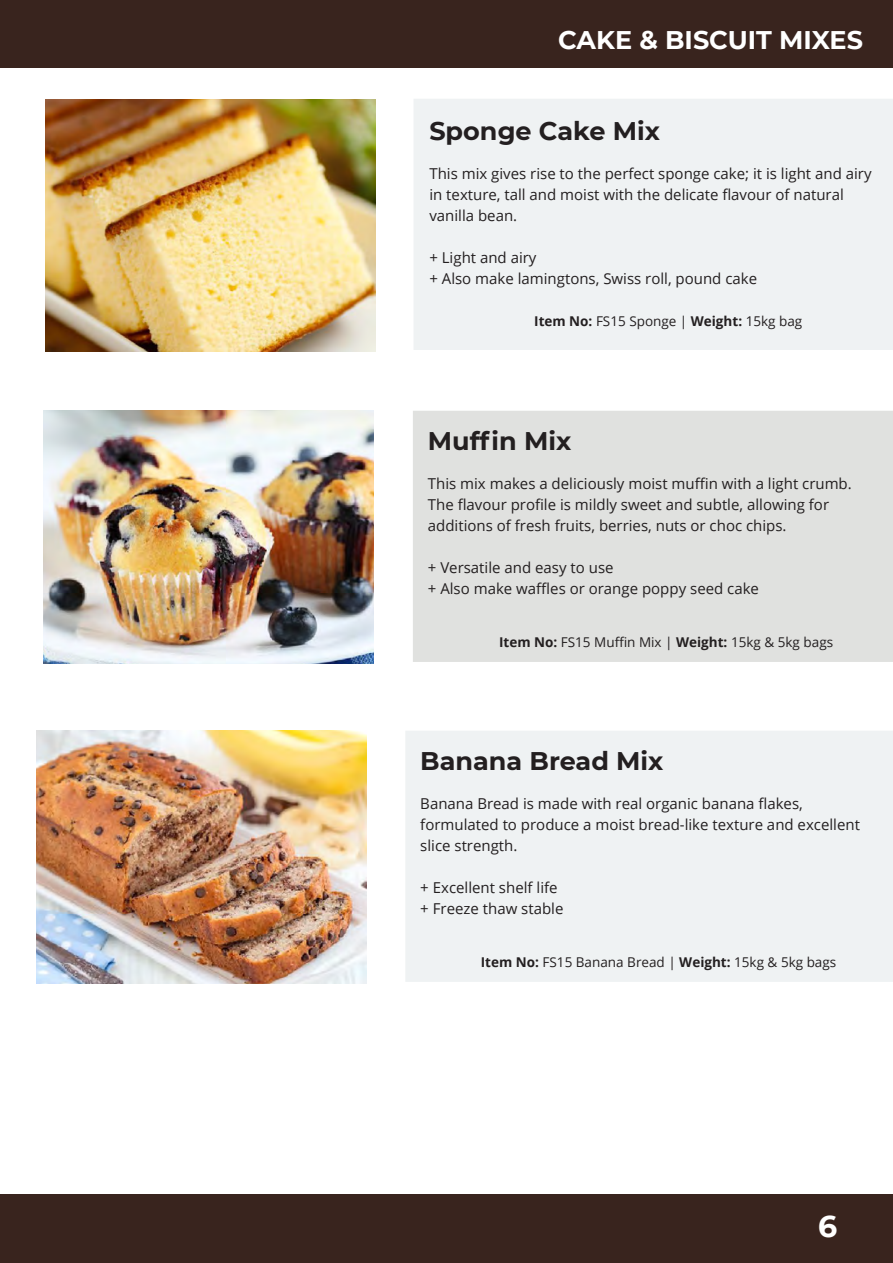
<style>
.page{position:relative;width:893px;height:1263px;background:#fff}
.page>*{position:absolute;margin:0;border:0;box-sizing:border-box;transform-origin:0 0}
.t1{font:700 30px "Montserrat";color:#fff}
.Heading_3{font:700 25.5px "Montserrat";color:#231f20}
.Heading_3-2{font:700 25.5px "Montserrat";color:#fff}
.Body_Text_3{font:15px/21px "Open Sans";color:#231f20}
.Item_No__2{font:13.5px "Open Sans";color:#231f20}
.s1{font-weight:700}
</style>
<div class="page">
<div style="left:0;top:0;width:893px;height:68px;background:#39241e"></div>
<div style="left:0;top:1194px;width:893px;height:69px;background:#39241e"></div>
<img style="left:45px;top:99px;width:330px;height:252px">
<img style="left:44px;top:411px;width:330px;height:252px">
<img style="left:36px;top:731px;width:330px;height:252px">
<div style="left:414px;top:99px;width:479px;height:251px;background:#eff2f3"></div>
<div style="left:413px;top:411px;width:480px;height:251px;background:#e0e1df"></div>
<div style="left:405px;top:731px;width:488px;height:251px;background:#eff2f3"></div>
<p class="Heading_3-2" style="left:558px;top:21px;width:306px">CAKE &amp; BISCUIT MIXES</p>
<p class="Heading_3" style="left:429px;top:112px;width:232px">Sponge Cake Mix</p>
<p class="Body_Text_3" style="left:429px;top:162px;width:444px">This mix gives rise to the perfect sponge cake; it is light and airy in texture, tall and moist with the delicate flavour of natural vanilla bean.</p>
<p class="Body_Text_3" style="left:429px;top:246px;width:109px">+ Light and airy</p>
<p class="Body_Text_3" style="left:429px;top:267px;width:329px">+ Also make lamingtons, Swiss roll, pound cake</p>
<p class="Item_No__2" style="left:534px;top:312px;width:270px"><span class="s1">Item No:</span> FS15 Sponge | <span class="s1">Weight:</span> 15kg bag</p>
<p class="Heading_3" style="left:428px;top:423px;width:145px">Muffin Mix</p>
<p class="Body_Text_3" style="left:428px;top:473px;width:425px">This mix makes a deliciously moist muffin with a light crumb.<br>The flavour profile is mildly sweet and subtle, allowing for additions of fresh fruits, berries, nuts or choc chips.</p>
<p class="Body_Text_3" style="left:428px;top:557px;width:187px">+ Versatile and easy to use</p>
<p class="Body_Text_3" style="left:428px;top:578px;width:333px">+ Also make waffles or orange poppy seed cake</p>
<p class="Item_No__2" style="left:499px;top:633px;width:336px"><span class="s1">Item No:</span> FS15 Muffin Mix | <span class="s1">Weight:</span> 15kg &amp; 5kg bags</p>
<p class="Heading_3" style="left:420px;top:743px;width:245px">Banana Bread Mix</p>
<p class="Body_Text_3" style="left:420px;top:793px;width:441px">Banana Bread is made with real organic banana flakes, formulated to produce a moist bread-like texture and excellent slice strength.</p>
<p class="Body_Text_3" style="left:420px;top:877px;width:139px">+ Excellent shelf life</p>
<p class="Body_Text_3" style="left:420px;top:898px;width:145px">+ Freeze thaw stable</p>
<p class="Item_No__2" style="left:481px;top:952px;width:357px"><span class="s1">Item No:</span> FS15 Banana Bread | <span class="s1">Weight:</span> 15kg &amp; 5kg bags</p>
<p class="t1" style="left:818px;top:1205px;width:21px">6</p>
</div>
